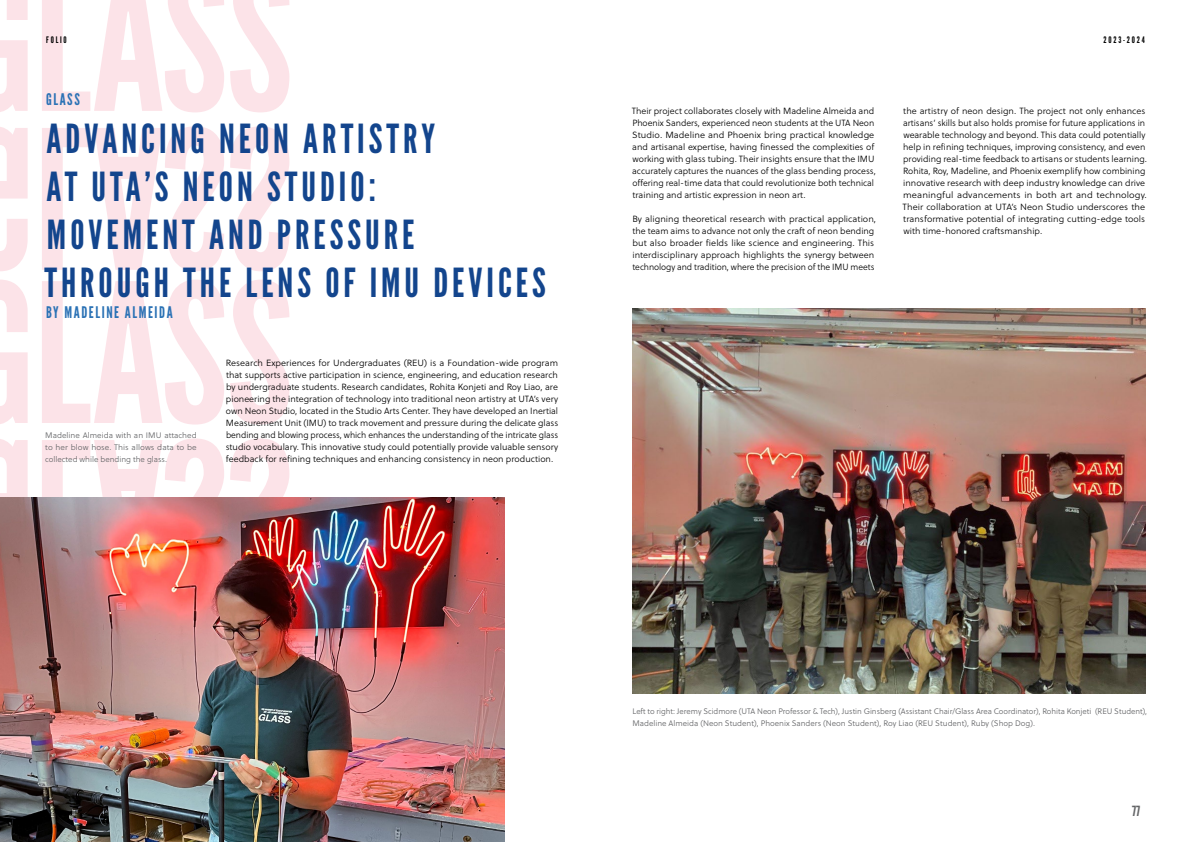
<style>
.page{position:relative;width:1191px;height:842px;background:#fff}
.page>*{position:absolute;margin:0;border:0;box-sizing:border-box;transform-origin:0 0}
.t1{font:40px/48px "League Gothic";letter-spacing:.1em;color:#13458d}
.t2{font:16px "League Gothic";letter-spacing:.1em;color:#2b72b5}
.t3{font:14px "League Gothic";color:#636466}
.t4{font:9px/12px "Soleil Lt";color:#000}
.t5{font:9px "League Gothic";letter-spacing:.2em;color:#000}
.t6{font:8px/12px "Soleil Lt";color:#636466;text-align:justify}
</style>
<div class="page">
<img style="left:0;top:497px;width:504px;height:345px">
<img style="left:632px;top:309px;width:513px;height:385px">
<img style="left:42px;top:497px;width:247px;height:87px">
<p class="t5" style="left:46px;top:35px;width:22px">FOLIO</p>
<p class="t5" style="left:1103px;top:35px;width:43px">2023-2024</p>
<h2 class="t2" style="left:46px;top:89px;width:35px">GLASS</h2>
<h1 class="t1" style="left:44px;top:115px;width:503px">ADVANCING NEON ARTISTRY<br>AT UTA’S NEON STUDIO:<br>MOVEMENT AND PRESSURE<br>THROUGH THE LENS OF IMU DEVICES</h1>
<h2 class="t2" style="left:46px;top:303px;width:128px">BY MADELINE ALMEIDA</h2>
<p class="t6" style="left:45px;top:429px;width:153px">Madeline Almeida with an IMU attached to her blow hose. This allows data to be collected while bending the glass.</p>
<p class="t4" style="left:226px;top:357px;width:334px;text-align:justify">Research Experiences for Undergraduates (REU) is a Foundation-wide program that supports active participation in science, engineering, and education research by undergraduate students. Research candidates, Rohita Konjeti and Roy Liao, are pioneering the integration of technology into traditional neon artistry at UTA’s very own Neon Studio, located in the Studio Arts Center. They have developed an Inertial Measurement Unit (IMU) to track movement and pressure during the delicate glass bending and blowing process, which enhances the understanding of the intricate glass studio vocabulary. This innovative study could potentially provide valuable sensory feedback for refining techniques and enhancing consistency in neon production.</p>
<p class="t4" style="left:632px;top:105px;width:246px">Their project collaborates closely with Madeline Almeida and Phoenix Sanders, experienced neon students at the UTA Neon Studio. Madeline and Phoenix bring practical knowledge and artisanal expertise, having finessed the complexities of working with glass tubing. Their insights ensure that the IMU accurately captures the nuances of the glass bending process, offering real-time data that could revolutionize both technical training and artistic expression in neon art.</p>
<p class="t4" style="left:632px;top:213px;width:245px">By aligning theoretical research with practical application, the team aims to advance not only the craft of neon bending but also broader fields like science and engineering. This interdisciplinary approach highlights the synergy between technology and tradition, where the precision of the IMU meets</p>
<p class="t4" style="left:902px;top:105px;width:246px">the artistry of neon design. The project not only enhances artisans’ skills but also holds promise for future applications in wearable technology and beyond. This data could potentially help in refining techniques, improving consistency, and even providing real-time feedback to artisans or students learning.<br>Rohita, Roy, Madeline, and Phoenix exemplify how combining innovative research with deep industry knowledge can drive meaningful advancements in both art and technology.<br>Their collaboration at UTA’s Neon Studio underscores the transformative potential of integrating cutting-edge tools with time-honored craftsmanship.</p>
<p class="t6" style="left:632px;top:705px;width:516px">Left to right: Jeremy Scidmore (UTA Neon Professor &amp; Tech), Justin Ginsberg (Assistant Chair/Glass Area Coordinator), Rohita Konjeti (REU Student),<br>Madeline Almeida (Neon Student), Phoenix Sanders (Neon Student), Roy Liao (REU Student), Ruby (Shop Dog).</p>
<h3 class="t3" style="left:1132px;top:803px;width:10px">77</h3>
</div>
